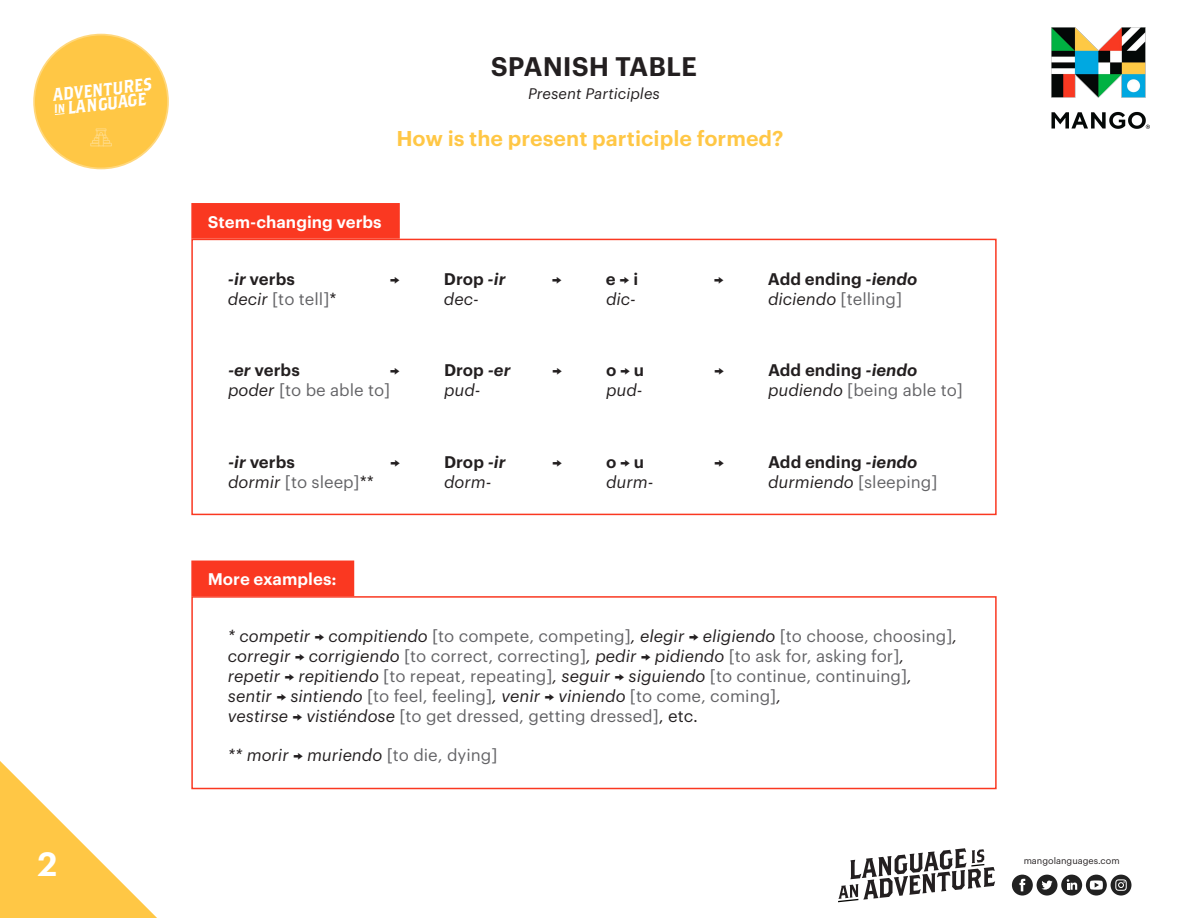
<style>
.page{position:relative;width:1188px;height:918px;background:#fff}
.page>*{position:absolute;margin:0;border:0;box-sizing:border-box;transform-origin:0 0}
.t1{font:600 33px "Graphik LCG";color:#fff}
.t2{font:600 26.25px "Graphik LCG";color:#231f20}
.t3{font:600 21px "Graphik LCG";color:#ffc745}
.t4{font:17.85px/14.4px "Brothers OT";color:#fff;scale:.91 1}
.t5{font:16.5px/19.8px "Graphik LCG";color:#636366}
.t6{font:600 16.5px "Graphik LCG";color:#231f20}
.t7{font:italic 16.5px "Graphik LCG";color:#231f20}
.t8{font:600 16.5px "Graphik LCG";color:#fff}
.t9{font:600 16.5px "Proxima Nova";color:#231f20}
.t10{font:italic 15px "Graphik LCG";color:#231f20}
.t11{font:9px "Graphik LCG";color:#231f20}
.s1{font-size:12px}
.s2{font-style:italic}
.s3{font-family:"Proxima Nova"}
.s4{font-style:italic;color:#231f20}
.s5{color:#231f20}
.s6{font-family:"Proxima Nova T";font-weight:100;color:#231f20}
.s7{font-family:"Proxima Nova T";font-weight:100;font-style:normal}
.s8{font-style:normal;color:#636366}
</style>
<div class="page">
<div style="left:33px;top:34px;width:136px;height:135px;background:#ffc745;border-radius:50%"></div>
<svg style="left:55px;top:113px;width:10px;height:2px"></svg>
<div style="left:32px;top:32px;width:139px;height:139px;border:3px solid #fff;border-radius:50%"></div>
<svg style="left:90px;top:128px;width:22px;height:19px"></svg>
<div style="left:191px;top:203px;width:209px;height:36px;background:#fa3821;border:2px solid #fa3821"></div>
<div style="left:191px;top:239px;width:806px;height:276px;border:2px solid #fa3821"></div>
<div style="left:191px;top:561px;width:163px;height:35px;background:#fa3821"></div>
<svg style="left:0;top:761px;width:157px;height:157px"></svg>
<svg style="left:838px;top:848px;width:157px;height:54px"></svg>
<div style="left:1086px;top:875px;width:21px;height:21px;background:#212121;border-radius:10px"></div>
<svg style="left:1090px;top:880px;width:13px;height:10px"></svg>
<div style="left:1037px;top:875px;width:20px;height:21px;background:#212121;border-radius:10px"></div>
<svg style="left:1041px;top:881px;width:12px;height:9px"></svg>
<div style="left:1061px;top:875px;width:21px;height:21px;background:#212121;border-radius:10px"></div>
<svg style="left:1067px;top:879px;width:10px;height:11px"></svg>
<div style="left:1012px;top:875px;width:21px;height:21px;background:#212121;border-radius:10px"></div>
<svg style="left:1019px;top:879px;width:6px;height:12px"></svg>
<div style="left:1111px;top:875px;width:20px;height:21px;background:#212121;border-radius:10px"></div>
<svg style="left:1115px;top:879px;width:12px;height:12px"></svg>
<div style="left:191px;top:596px;width:806px;height:193px;border:2px solid #fa3821"></div>
<img style="left:1052px;top:27px;width:98px;height:102px">
<p class="t4" style="left:52px;top:88px;width:111px;rotate:-6deg">ADVENTURES<br><span class="s1">IN</span> LANGUAGE</p>
<p class="t1" style="left:37px;top:839px;width:21px">2</p>
<p class="t2" style="left:491px;top:47px;width:208px">SPANISH TABLE</p>
<p class="t10" style="left:528px;top:82px;width:133px">Present Participles</p>
<p class="t3" style="left:396px;top:122px;width:389px">How is the present participle formed?</p>
<p class="t8" style="left:208px;top:209px;width:176px">Stem-changing verbs</p>
<p class="t6" style="left:228px;top:266px;width:68px"><span class="s2">-ir</span> verbs</p>
<p class="t9" style="left:390px;top:267px;width:11px">→</p>
<p class="t6" style="left:444px;top:266px;width:63px">Drop <span class="s2">-ir</span></p>
<p class="t9" style="left:552px;top:267px;width:11px">→</p>
<p class="t6" style="left:606px;top:266px;width:34px">e <span class="s3">→</span> i</p>
<p class="t9" style="left:714px;top:267px;width:11px">→</p>
<p class="t6" style="left:768px;top:266px;width:151px">Add ending <span class="s2">-iendo</span></p>
<p class="t5" style="left:228px;top:288px;width:110px"><span class="s4">decir</span> [to tell]<span class="s5">*</span></p>
<p class="t7" style="left:444px;top:286px;width:36px">dec-</p>
<p class="t7" style="left:606px;top:286px;width:31px">dic-</p>
<p class="t5" style="left:768px;top:288px;width:136px"><span class="s4">diciendo</span> [telling]</p>
<p class="t6" style="left:228px;top:357px;width:73px"><span class="s2">-er</span> verbs</p>
<p class="t9" style="left:390px;top:358px;width:11px">→</p>
<p class="t6" style="left:444px;top:357px;width:68px">Drop <span class="s2">-er</span></p>
<p class="t9" style="left:552px;top:358px;width:11px">→</p>
<p class="t6" style="left:606px;top:357px;width:40px">o <span class="s3">→</span> u</p>
<p class="t9" style="left:714px;top:358px;width:11px">→</p>
<p class="t6" style="left:768px;top:357px;width:151px">Add ending <span class="s2">-iendo</span></p>
<p class="t5" style="left:228px;top:378px;width:164px"><span class="s4">poder</span> [to be able to]</p>
<p class="t7" style="left:444px;top:377px;width:38px">pud-</p>
<p class="t7" style="left:606px;top:377px;width:38px">pud-</p>
<p class="t5" style="left:768px;top:378px;width:196px"><span class="s4">pudiendo</span> [being able to]</p>
<p class="t6" style="left:228px;top:450px;width:68px"><span class="s2">-ir</span> verbs</p>
<p class="t9" style="left:390px;top:450px;width:11px">→</p>
<p class="t6" style="left:444px;top:450px;width:63px">Drop <span class="s2">-ir</span></p>
<p class="t9" style="left:552px;top:450px;width:11px">→</p>
<p class="t6" style="left:606px;top:450px;width:40px">o <span class="s3">→</span> u</p>
<p class="t9" style="left:714px;top:450px;width:11px">→</p>
<p class="t6" style="left:768px;top:450px;width:151px">Add ending <span class="s2">-iendo</span></p>
<p class="t5" style="left:228px;top:471px;width:148px"><span class="s4">dormir</span> [to sleep]<span class="s5">**</span></p>
<p class="t7" style="left:444px;top:470px;width:49px">dorm-</p>
<p class="t7" style="left:606px;top:470px;width:49px">durm-</p>
<p class="t5" style="left:768px;top:471px;width:171px"><span class="s4">durmiendo</span> [sleeping]</p>
<p class="t8" style="left:208px;top:567px;width:130px">More examples:</p>
<p class="t5" style="left:228px;top:625px;width:731px"><span class="s4">* competir</span> <span class="s6">→</span> <span class="s4">compitiendo</span> [to compete, competing]<span class="s4">, elegir</span> <span class="s6">→</span> <span class="s4">eligiendo</span> [to choose, choosing]<span class="s4">, corregir</span> <span class="s6">→</span> <span class="s4">corrigiendo</span> [to correct, correcting]<span class="s4">, pedir</span> <span class="s6">→</span> <span class="s4">pidiendo</span> [to ask for, asking for]<span class="s4">, repetir</span> <span class="s6">→</span> <span class="s4">repitiendo</span> [to repeat, repeating]<span class="s4">, seguir</span> <span class="s6">→</span> <span class="s4">siguiendo</span> [to continue, continuing]<span class="s4">, sentir</span> <span class="s6">→</span> <span class="s4">sintiendo</span> [to feel, feeling]<span class="s4">, venir</span> <span class="s6">→</span> <span class="s4">viniendo</span> [to come, coming]<span class="s4">,<br>vestirse</span> <span class="s6">→</span> <span class="s4">vistiéndose</span> [to get dressed, getting dressed]<span class="s5">, etc.</span></p>
<p class="t7" style="left:228px;top:743px;width:271px">** morir <span class="s7">→</span> muriendo <span class="s8">[to die, dying]</span></p>
<p class="t11" style="left:1024px;top:854px;width:98px">mangolanguages.com</p>
</div>
